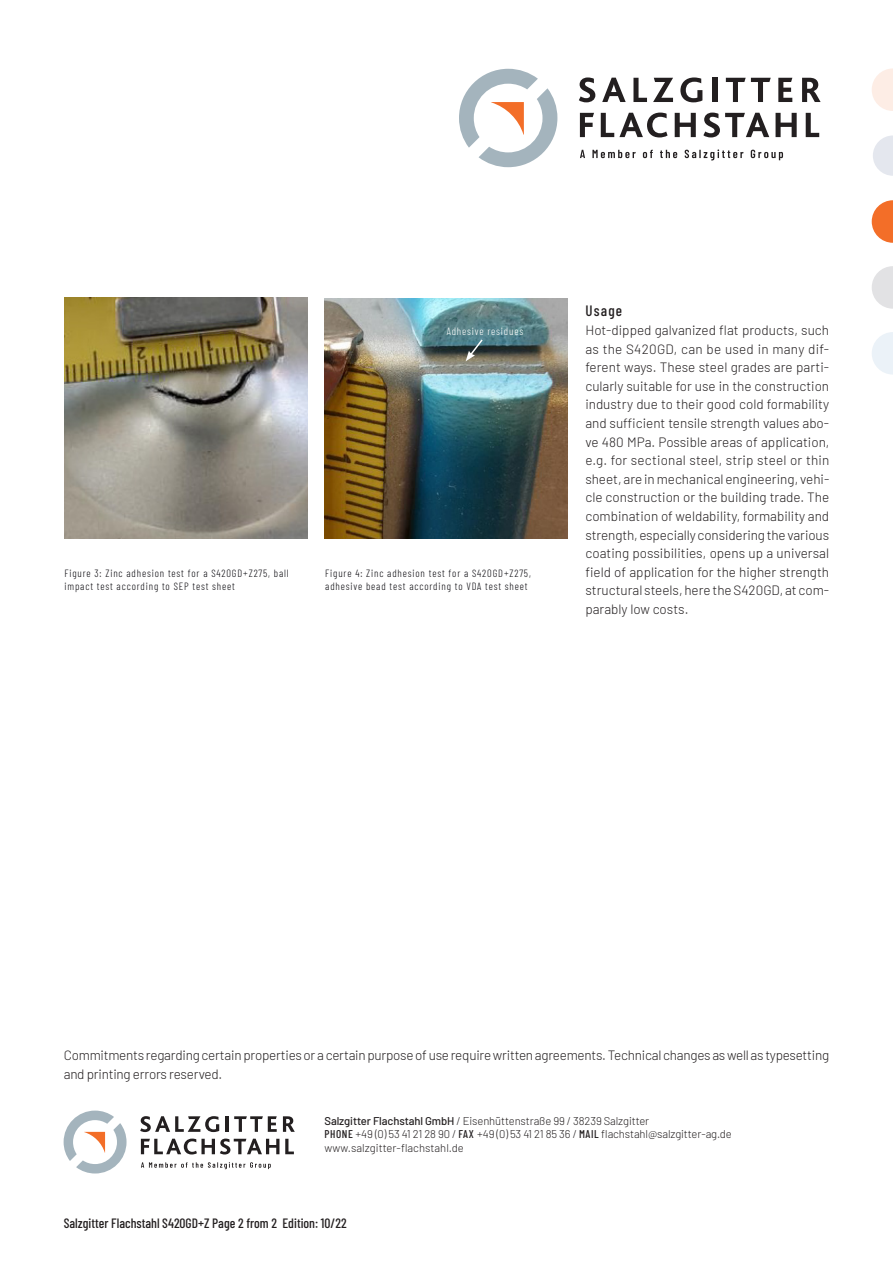
<style>
.page{position:relative;width:893px;height:1263px;background:#fff}
.page>*{position:absolute;margin:0;border:0;box-sizing:border-box;transform-origin:0 0}
.t1{font:500 15px "Barlow Condensed";letter-spacing:.08em;color:#231f20}
.t2{font:300 13.5px/18.6px "Barlow";letter-spacing:-.02em;color:#231f20;text-align:justify}
.t3{font:500 13.5px "Barlow Condensed";color:#231f20}
.t4{font:300 11.25px/13.5px "Barlow";letter-spacing:-.01em;color:#231f20}
.t5{font:300 10.5px/13.5px "Barlow Condensed";letter-spacing:.08em;color:#111015}
.t6{font:300 10.5px "Barlow Condensed";letter-spacing:.08em;color:#fff}
.s1{font-weight:500}
.s2{font-family:"Barlow Condensed";font-weight:500}
</style>
<div class="page">
<svg style="left:873px;top:135px;width:20px;height:41px"></svg>
<svg style="left:872px;top:200px;width:21px;height:43px"></svg>
<svg style="left:872px;top:266px;width:21px;height:43px"></svg>
<svg style="left:872px;top:332px;width:21px;height:43px"></svg>
<svg style="left:872px;top:68px;width:21px;height:43px"></svg>
<svg style="left:580px;top:150px;width:5px;height:8px"></svg>
<svg style="left:592px;top:150px;width:44px;height:8px"></svg>
<svg style="left:643px;top:150px;width:10px;height:8px"></svg>
<svg style="left:660px;top:150px;width:17px;height:8px"></svg>
<svg style="left:685px;top:149px;width:58px;height:11px"></svg>
<svg style="left:751px;top:150px;width:32px;height:10px"></svg>
<svg style="left:579px;top:77px;width:16px;height:25px"></svg>
<svg style="left:602px;top:78px;width:24px;height:24px"></svg>
<svg style="left:633px;top:78px;width:14px;height:24px"></svg>
<svg style="left:653px;top:78px;width:20px;height:24px"></svg>
<svg style="left:680px;top:77px;width:22px;height:25px"></svg>
<div style="left:713px;top:78px;width:5px;height:24px;background:#231f20"></div>
<svg style="left:726px;top:78px;width:45px;height:24px"></svg>
<svg style="left:778px;top:78px;width:14px;height:24px"></svg>
<svg style="left:802px;top:78px;width:19px;height:24px"></svg>
<svg style="left:580px;top:113px;width:14px;height:24px"></svg>
<svg style="left:601px;top:113px;width:67px;height:24px"></svg>
<svg style="left:675px;top:113px;width:21px;height:24px"></svg>
<svg style="left:703px;top:113px;width:66px;height:24px"></svg>
<svg style="left:775px;top:113px;width:22px;height:24px"></svg>
<svg style="left:806px;top:113px;width:13px;height:24px"></svg>
<svg style="left:459px;top:69px;width:98px;height:98px"></svg>
<svg style="left:141px;top:1162px;width:130px;height:7px"></svg>
<svg style="left:140px;top:1116px;width:79px;height:16px"></svg>
<hr style="left:226px;top:1116px;width:3px;height:16px;background:#231f20">
<svg style="left:234px;top:1116px;width:43px;height:16px"></svg>
<svg style="left:283px;top:1116px;width:12px;height:16px"></svg>
<svg style="left:141px;top:1138px;width:138px;height:16px"></svg>
<svg style="left:285px;top:1139px;width:9px;height:15px"></svg>
<svg style="left:64px;top:1110px;width:63px;height:63px"></svg>
<img style="left:325px;top:298px;width:242px;height:240px">
<img style="left:64px;top:298px;width:244px;height:240px">
<svg style="left:466px;top:338px;width:18px;height:23px"></svg>
<p class="t6" style="left:447px;top:324px;width:78px">Adhesive residues</p>
<p class="t5" style="left:64px;top:565px;width:226px">Figure 3: Zinc adhesion test for a S420GD+Z275, ball impact test according to SEP test sheet</p>
<p class="t5" style="left:325px;top:565px;width:207px">Figure 4: Zinc adhesion test for a S420GD+Z275, adhesive bead test according to VDA test sheet</p>
<p class="t1" style="left:585px;top:300px;width:38px">Usage</p>
<p class="t2" style="left:585px;top:320px;width:245px">Hot-dipped galvanized flat products, such as the S420GD, can be used in many dif&shy;ferent ways. These steel grades are parti&shy;cularly suitable for use in the construction industry due to their good cold formability and sufficient tensile strength values abo&shy;ve 480 MPa. Possible areas of application, e.g. for sectional steel, strip steel or thin sheet, are in mechanical engineering, vehi&shy;cle construction or the building trade. The combination of weldability, formability and strength, especially considering the various coating possibilities, opens up a universal field of application for the higher strength structural steels, here the S420GD, at com&shy;parably low costs.</p>
<p class="t2" style="left:64px;top:1045px;width:767px">Commitments regarding certain properties or a certain purpose of use require written agreements. Technical changes as well as typesetting and printing errors reserved.</p>
<p class="t4" style="left:325px;top:1113px;width:409px"><span class="s1">Salzgitter Flachstahl GmbH</span> / Eisenhüttenstraße 99 / 38239 Salzgitter<br><span class="s2">PHONE</span> +49 (0) 53 41 21 28 90 / <span class="s2">FAX</span> +49 (0) 53 41 21 85 36 / <span class="s2">MAIL</span> flachstahl@salzgitter-ag.de www.salzgitter-flachstahl.de</p>
<p class="t3" style="left:64px;top:1213px;width:284px">Salzgitter Flachstahl S420GD+Z Page 2 from 2 Edition: 10/22</p>
</div>
